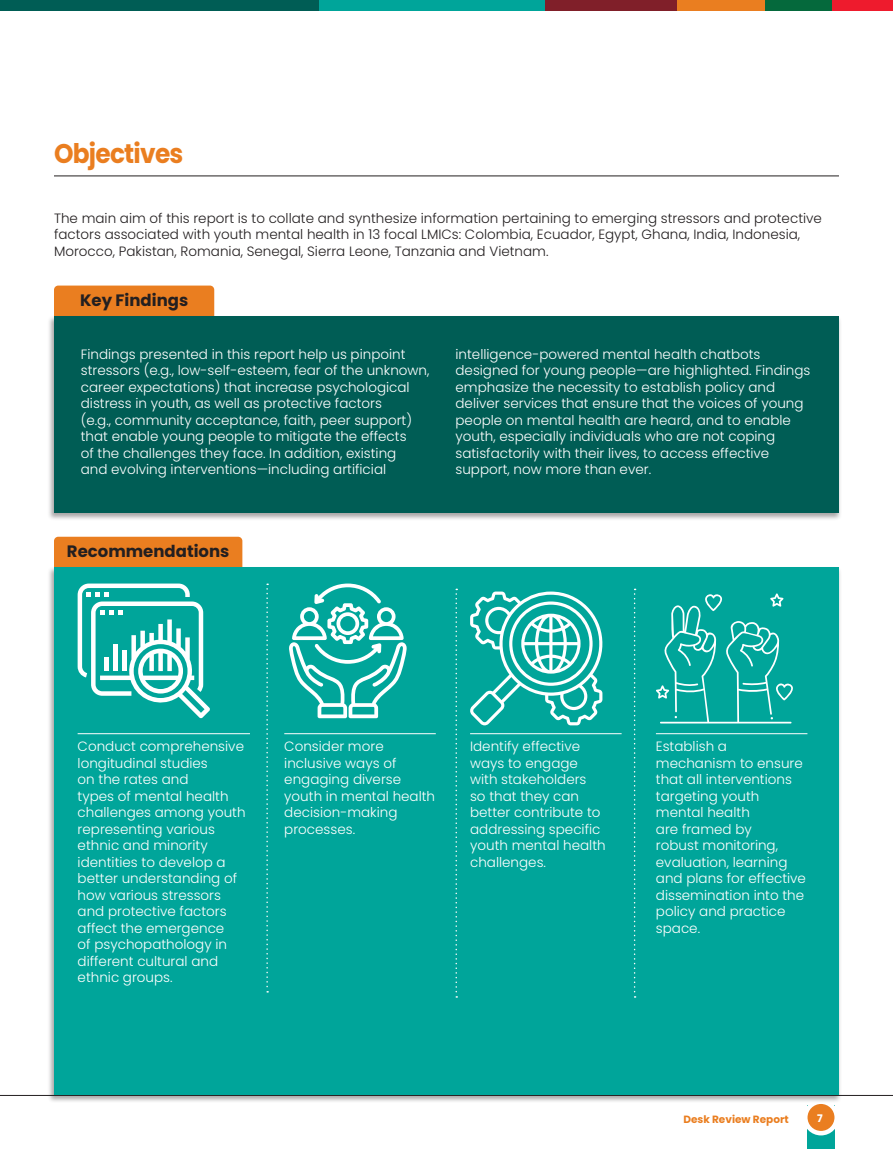
<style>
.page{position:relative;width:893px;height:1149px;background:#fff}
.page>*{position:absolute;margin:0;border:0;box-sizing:border-box;transform-origin:0 0}
.CHINA_HEADLINE{font:700 27px "Poppins";letter-spacing:-.03em;color:#ea7e20;scale:.92 1}
.t1{font:700 16.5px "Poppins";color:#231f20}
.Normal__Web{font:300 13.5px/16.5px "Poppins";color:#fff}
.Normal__Web-2{font:300 13.5px/16.5px "Poppins";color:#231f20}
.t2{font:700 10.5px "Poppins";color:#ea7e20}
.t3{font:700 10.5px "Poppins";color:#fff}
</style>
<div class="page">
<svg style="left:807px;top:1129px;width:28px;height:19px"></svg>
<svg style="left:805px;top:1101px;width:32px;height:31px"></svg>
<div style="left:803px;top:1099px;width:36px;height:35px;border:4px solid #fff;border-radius:50%"></div>
<hr style="left:0;top:1094px;width:893px;height:1px;background:#231f20">
<div style="left:832px;top:0;width:61px;height:11px;background:#ee1b2d"></div>
<div style="left:765px;top:0;width:67px;height:11px;background:#05693c"></div>
<div style="left:676px;top:0;width:89px;height:11px;background:#ea7e20"></div>
<div style="left:545px;top:0;width:131px;height:11px;background:#801f29"></div>
<div style="left:318px;top:0;width:227px;height:11px;background:#00a59a"></div>
<div style="left:0;top:0;width:318px;height:11px;background:#005d55"></div>
<div style="left:54px;top:536px;width:188px;height:51px;background:#ea7e20;border-radius:4px"></div>
<div style="left:47px;top:566px;width:795px;height:537px;background:#231f20;opacity:.4"></div>
<div style="left:54px;top:567px;width:785px;height:527px;background:#00a59a"></div>
<svg style="left:266px;top:583px;width:2px;height:409px"></svg>
<svg style="left:455px;top:588px;width:2px;height:409px"></svg>
<svg style="left:634px;top:588px;width:2px;height:409px"></svg>
<hr style="left:54px;top:175px;width:785px;height:1px;background:#231f20">
<div style="left:54px;top:285px;width:160px;height:51px;background:#ea7e20;border-radius:4px"></div>
<div style="left:47px;top:315px;width:795px;height:206px;background:#231f20;opacity:.4"></div>
<div style="left:54px;top:316px;width:785px;height:196px;background:#005d55"></div>
<hr style="left:78px;top:733px;width:172px;height:1px;background:#fff">
<hr style="left:284px;top:733px;width:152px;height:1px;background:#fff">
<hr style="left:470px;top:733px;width:152px;height:1px;background:#fff">
<hr style="left:656px;top:733px;width:151px;height:1px;background:#fff">
<svg style="left:78px;top:583px;width:132px;height:135px"></svg>
<hr style="left:105px;top:657px;width:4px;height:14px;background:#fff">
<hr style="left:114px;top:644px;width:4px;height:27px;background:#fff">
<div style="left:122px;top:650px;width:5px;height:21px;background:#fff"></div>
<svg style="left:289px;top:583px;width:118px;height:135px"></svg>
<svg style="left:470px;top:591px;width:133px;height:134px"></svg>
<svg style="left:656px;top:593px;width:137px;height:130px"></svg>
<p class="CHINA_HEADLINE" style="left:54px;top:138px;width:142px">Objectives</p>
<p class="Normal__Web-2" style="left:54px;top:210px;width:769px">The main aim of this report is to collate and synthesize information pertaining to emerging stressors and protective factors associated with youth mental health in 13 focal LMICs: Colombia, Ecuador, Egypt, Ghana, India, Indonesia,<br>Morocco, Pakistan, Romania, Senegal, Sierra Leone, Tanzania and Vietnam.</p>
<p class="t1" style="left:80px;top:290px;width:110px">Key Findings</p>
<p class="Normal__Web" style="left:81px;top:346px;width:350px">Findings presented in this report help us pinpoint stressors (e.g., low-self-esteem, fear of the unknown, career expectations) that increase psychological distress in youth, as well as protective factors<br>(e.g., community acceptance, faith, peer support) that enable young people to mitigate the effects<br>of the challenges they face. In addition, existing<br>and evolving interventions—including artificial</p>
<p class="Normal__Web" style="left:455px;top:346px;width:356px">intelligence-powered mental health chatbots designed for young people—are highlighted. Findings emphasize the necessity to establish policy and deliver services that ensure that the voices of young people on mental health are heard, and to enable youth, especially individuals who are not coping satisfactorily with their lives, to access effective support, now more than ever.</p>
<p class="t1" style="left:67px;top:541px;width:164px">Recommendations</p>
<p class="Normal__Web" style="left:78px;top:738px;width:170px">Conduct comprehensive longitudinal studies<br>on the rates and<br>types of mental health challenges among youth representing various ethnic and minority identities to develop a better understanding of how various stressors and protective factors affect the emergence<br>of psychopathology in different cultural and ethnic groups.</p>
<p class="Normal__Web" style="left:284px;top:738px;width:152px">Consider more inclusive ways of engaging diverse youth in mental health decision-making processes.</p>
<p class="Normal__Web" style="left:470px;top:738px;width:137px">Identify effective ways to engage with stakeholders<br>so that they can better contribute to addressing specific youth mental health challenges.</p>
<p class="Normal__Web" style="left:656px;top:738px;width:152px">Establish a mechanism to ensure that all interventions targeting youth mental health<br>are framed by<br>robust monitoring, evaluation, learning and plans for effective dissemination into the policy and practice space.</p>
<p class="t2" style="left:683px;top:1112px;width:107px">Desk Review Report</p>
<p class="t3" style="left:817px;top:1111px;width:7px">7</p>
</div>
